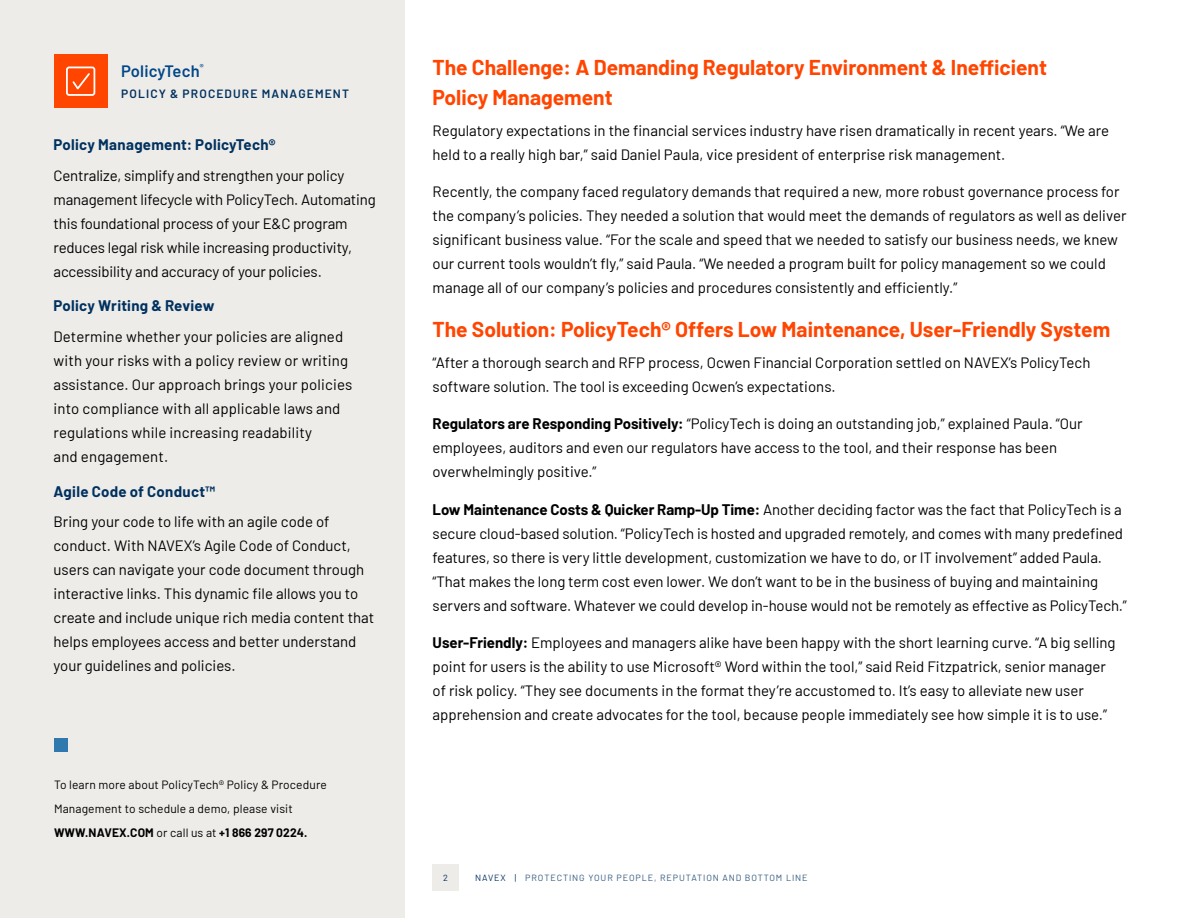
<style>
.page{position:relative;width:1188px;height:918px;background:#fff}
.page>*{position:absolute;margin:0;border:0;box-sizing:border-box;transform-origin:0 0}
.t1{font:700 21px/30px "Barlow";color:#ff4500}
.t2{font:600 16.5px "Barlow";letter-spacing:.005em;color:#004787}
.t3{font:15px/24px "Barlow";color:#000}
.t4{font:700 15px "Barlow";letter-spacing:.02em;color:#00315f}
.t5{font:12px/24px "Barlow";letter-spacing:.01em;color:#000}
.t6{font:600 12px "Barlow";letter-spacing:.095em;color:#00315f}
.t7{font:9px "Barlow";letter-spacing:.1em;color:#335a7f}
.t8{font:9px "Barlow";color:#00315f}
.s1{font-weight:700}
.s2{color:#00315f}
</style>
<div class="page">
<div style="left:0;top:0;width:405px;height:918px;background:#eeece9"></div>
<div style="left:432px;top:864px;width:27px;height:27px;background:#eeece9"></div>
<div style="left:54px;top:738px;width:14px;height:14px;background:#2f79af"></div>
<div style="left:54px;top:54px;width:54px;height:54px;background:#ff4500"></div>
<svg style="left:72px;top:73px;width:18px;height:17px"></svg>
<div style="left:66px;top:67px;width:29px;height:29px;border:2px solid #fff;border-radius:2px"></div>
<p class="t2" style="left:121px;top:59px;width:84px">PolicyTech<sup>®</sup></p>
<p class="t6" style="left:121px;top:85px;width:229px">POLICY &amp; PROCEDURE MANAGEMENT</p>
<p class="t4" style="left:54px;top:133px;width:224px">Policy Management: PolicyTech®</p>
<p class="t3" style="left:54px;top:162px;width:324px">Centralize, simplify and strengthen your policy management lifecycle with PolicyTech. Automating this foundational process of your E&amp;C program reduces legal risk while increasing productivity, accessibility and accuracy of your policies.</p>
<p class="t4" style="left:54px;top:295px;width:162px">Policy Writing &amp; Review</p>
<p class="t3" style="left:54px;top:323px;width:300px">Determine whether your policies are aligned with your risks with a policy review or writing assistance. Our approach brings your policies into compliance with all applicable laws and regulations while increasing readability<br>and engagement.</p>
<p class="t4" style="left:54px;top:480px;width:163px">Agile Code of Conduct™</p>
<p class="t3" style="left:54px;top:509px;width:322px">Bring your code to life with an agile code of conduct. With NAVEX’s Agile Code of Conduct, users can navigate your code document through interactive links. This dynamic file allows you to create and include unique rich media content that helps employees access and better understand your guidelines and policies.</p>
<p class="t5" style="left:54px;top:772px;width:274px">To learn more about PolicyTech® Policy &amp; Procedure<br>Management to schedule a demo, please visit<br><span class="s1">WWW.NAVEX.COM</span> or call us at <span class="s1">+1 866 297 0224.</span></p>
<h1 class="t1" style="left:433px;top:51px;width:616px">The Challenge: A Demanding Regulatory Environment &amp; Inefficient<br>Policy Management</h1>
<p class="t3" style="left:433px;top:117px;width:678px">Regulatory expectations in the financial services industry have risen dramatically in recent years. “We are held to a really high bar,” said Daniel Paula, vice president of enterprise risk management.</p>
<p class="t3" style="left:433px;top:179px;width:695px">Recently, the company faced regulatory demands that required a new, more robust governance process for the company’s policies. They needed a solution that would meet the demands of regulators as well as deliver significant business value. “For the scale and speed that we needed to satisfy our business needs, we knew our current tools wouldn’t fly,” said Paula. “We needed a program built for policy management so we could manage all of our company’s policies and procedures consistently and efficiently.”</p>
<h1 class="t1" style="left:433px;top:313px;width:679px">The Solution: PolicyTech® Offers Low Maintenance, User-Friendly System</h1>
<p class="t3" style="left:433px;top:349px;width:659px">“After a thorough search and RFP process, Ocwen Financial Corporation settled on NAVEX’s PolicyTech software solution. The tool is exceeding Ocwen’s expectations.</p>
<p class="t3" style="left:433px;top:410px;width:652px"><span class="s1">Regulators are Responding Positively:</span> “PolicyTech is doing an outstanding job,” explained Paula. “Our employees, auditors and even our regulators have access to the tool, and their response has been overwhelmingly positive.”</p>
<p class="t3" style="left:433px;top:496px;width:696px"><span class="s1">Low Maintenance Costs &amp; Quicker Ramp-Up Time:</span> Another deciding factor was the fact that PolicyTech is a secure cloud-based solution. “PolicyTech is hosted and upgraded remotely, and comes with many predefined features, so there is very little development, customization we have to do, or IT involvement” added Paula. “That makes the long term cost even lower. We don’t want to be in the business of buying and maintaining servers and software. Whatever we could develop in-house would not be remotely as effective as PolicyTech.”</p>
<p class="t3" style="left:433px;top:629px;width:685px"><span class="s1">User-Friendly:</span> Employees and managers alike have been happy with the short learning curve. “A big selling point for users is the ability to use Microsoft® Word within the tool,” said Reid Fitzpatrick, senior manager of risk policy. “They see documents in the format they’re accustomed to. It’s easy to alleviate new user apprehension and create advocates for the tool, because people immediately see how simple it is to use.”</p>
<p class="t8" style="left:443px;top:871px;width:6px">2</p>
<p class="t7" style="left:475px;top:871px;width:334px"><span class="s2">NAVEX |</span> PROTECTING YOUR PEOPLE, REPUTATION AND BOTTOM LINE</p>
</div>
